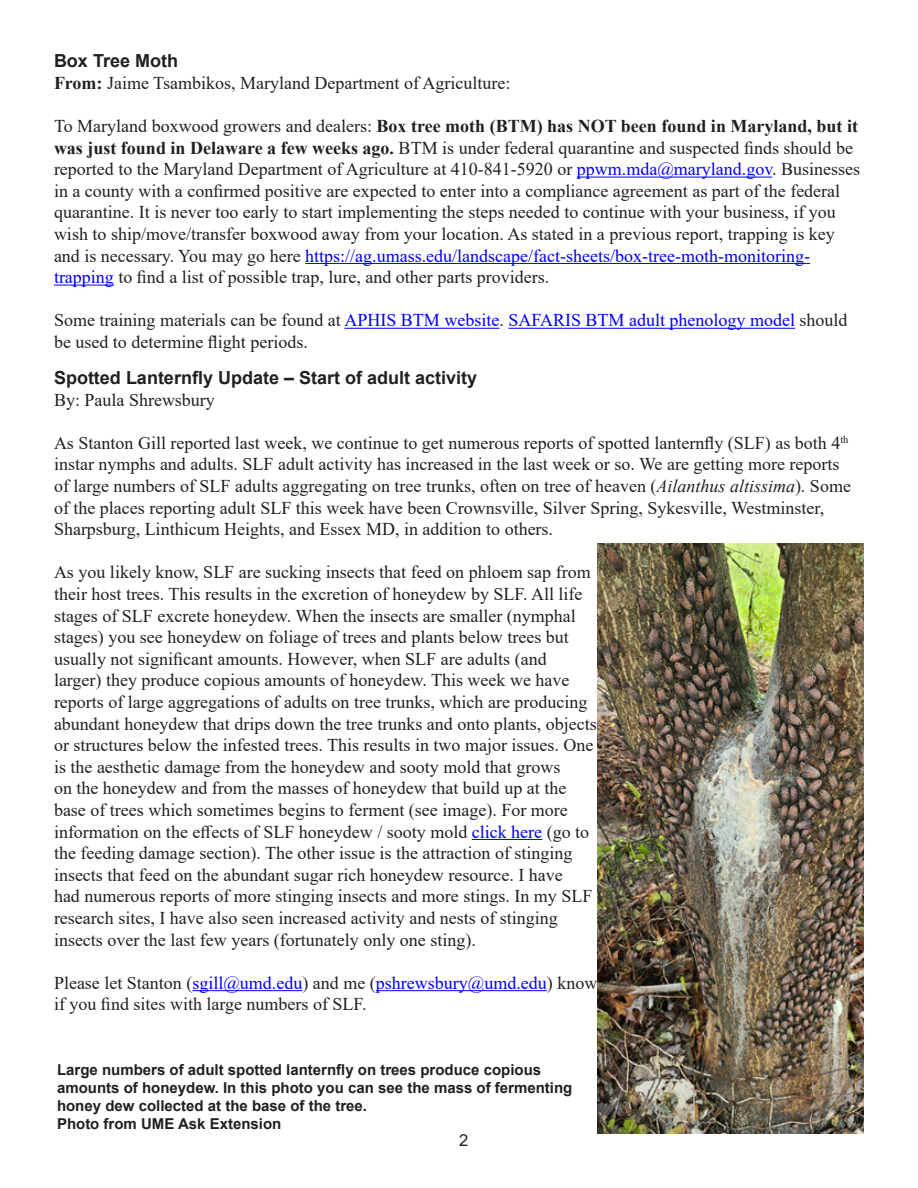
<style>
.page{position:relative;width:918px;height:1188px;background:#fff}
.page>*{position:absolute;margin:0;border:0;box-sizing:border-box;transform-origin:0 0}
.t1{font:18px/21.6px "Times New Roman";color:#231f20}
.t2{font:700 18px "Arial";color:#231f20}
.t3{font:16.5px "Arial";color:#231f20}
.Photo_credit{font:700 15px/18px "Arial";color:#231f20}
.s1{font-weight:700}
.s2{color:#00f}
.s3{font-style:italic}
</style>
<div class="page">
<hr style="left:577px;top:177px;width:195px;height:1px;background:#00f">
<hr style="left:305px;top:263px;width:505px;height:1px;background:#00f">
<hr style="left:54px;top:285px;width:60px;height:1px;background:#00f">
<hr style="left:344px;top:328px;width:155px;height:1px;background:#00f">
<hr style="left:508px;top:328px;width:287px;height:1px;background:#00f">
<hr style="left:472px;top:839px;width:70px;height:1px;background:#00f">
<hr style="left:192px;top:990px;width:110px;height:1px;background:#00f">
<hr style="left:376px;top:990px;width:171px;height:1px;background:#00f">
<img style="left:598px;top:543px;width:266px;height:591px">
<p class="t2" style="left:54px;top:48px;width:126px">Box Tree Moth</p>
<p class="t1" style="left:54px;top:71px;width:458px"><span class="s1">From:</span> Jaime Tsambikos, Maryland Department of Agriculture:</p>
<p class="t1" style="left:54px;top:115px;width:808px">To Maryland boxwood growers and dealers: <span class="s1">Box tree moth (BTM) has NOT been found in Maryland, but it was just found in Delaware a few weeks ago.</span> BTM is under federal quarantine and suspected finds should be reported to the Maryland Department of Agriculture at 410-841-5920 or <span class="s2">ppwm.mda@maryland.gov</span>. Businesses in a county with a confirmed positive are expected to enter into a compliance agreement as part of the federal quarantine. It is never too early to start implementing the steps needed to continue with your business, if you wish to ship/move/transfer boxwood away from your location. As stated in a previous report, trapping is key and is necessary. You may go here <span class="s2">https://ag.umass.edu/landscape/fact-sheets/box-tree-moth-monitoring&shy;trapping</span> to find a list of possible trap, lure, and other parts providers.</p>
<p class="t1" style="left:54px;top:309px;width:795px">Some training materials can be found at <span class="s2">APHIS BTM website</span>. <span class="s2">SAFARIS BTM adult phenology model</span> should be used to determine flight periods.</p>
<p class="t2" style="left:54px;top:365px;width:425px">Spotted Lanternfly Update – Start of adult activity</p>
<p class="t1" style="left:54px;top:388px;width:162px">By: Paula Shrewsbury</p>
<p class="t1" style="left:54px;top:431px;width:799px">As Stanton Gill reported last week, we continue to get numerous reports of spotted lanternfly (SLF) as both 4<sup>th </sup>instar nymphs and adults. SLF adult activity has increased in the last week or so. We are getting more reports of large numbers of SLF adults aggregating on tree trunks, often on tree of heaven (<span class="s3">Ailanthus altissima</span>). Some of the places reporting adult SLF this week have been Crownsville, Silver Spring, Sykesville, Westminster, Sharpsburg, Linthicum Heights, and Essex MD, in addition to others.</p>
<p class="t1" style="left:54px;top:561px;width:544px">As you likely know, SLF are sucking insects that feed on phloem sap from their host trees. This results in the excretion of honeydew by SLF. All life stages of SLF excrete honeydew. When the insects are smaller (nymphal stages) you see honeydew on foliage of trees and plants below trees but usually not significant amounts. However, when SLF are adults (and larger) they produce copious amounts of honeydew. This week we have reports of large aggregations of adults on tree trunks, which are producing abundant honeydew that drips down the tree trunks and onto plants, objects or structures below the infested trees. This results in two major issues. One is the aesthetic damage from the honeydew and sooty mold that grows<br>on the honeydew and from the masses of honeydew that build up at the base of trees which sometimes begins to ferment (see image). For more information on the effects of SLF honeydew / sooty mold <span class="s2">click here</span> (go to the feeding damage section). The other issue is the attraction of stinging insects that feed on the abundant sugar rich honeydew resource. I have<br>had numerous reports of more stinging insects and more stings. In my SLF research sites, I have also seen increased activity and nests of stinging insects over the last few years (fortunately only one sting).</p>
<p class="t1" style="left:54px;top:971px;width:545px">Please let Stanton (<span class="s2">sgill@umd.edu</span>) and me (<span class="s2">pshrewsbury@umd.edu</span>) know if you find sites with large numbers of SLF.</p>
<p class="Photo_credit" style="left:57px;top:1061px;width:517px">Large numbers of adult spotted lanternfly on trees produce copious amounts of honeydew. In this photo you can see the mass of fermenting honey dew collected at the base of the tree.</p>
<p class="Photo_credit" style="left:57px;top:1115px;width:226px">Photo from UME Ask Extension</p>
<p class="t3" style="left:459px;top:1129px;width:11px">2</p>
</div>
